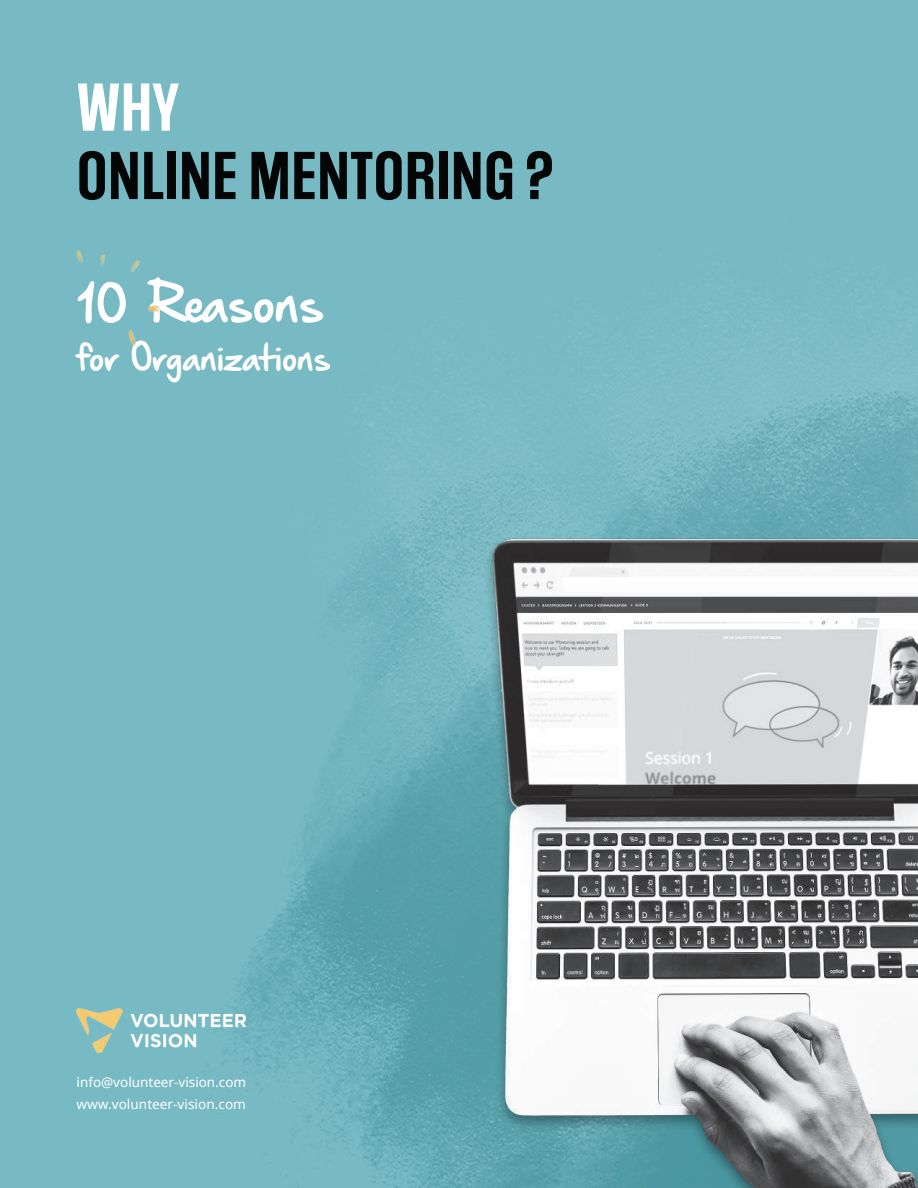
<style>
.page{position:relative;width:918px;height:1188px;background:#77bac4}
.page>*{position:absolute;margin:0;border:0;box-sizing:border-box;transform-origin:0 0}
.t1{font:63px "Hand Of Sean Pro";color:#fffefe}
.t2{font:600 57px "Social Gothic";color:#040505}
.t3{font:600 57px "Social Gothic";color:#fff}
.t4{font:43.5px "Hand Of Sean Pro";color:#fffefe}
.t5{font:13.5px/22.5px "Noto Sans";color:#fffefe}
</style>
<div class="page">
<img style="left:76px;top:273px;width:842px;height:915px">
<img style="left:76px;top:250px;width:91px;height:101px">
<img style="left:77px;top:1008px;width:168px;height:44px">
<img style="left:461px;top:521px;width:457px;height:667px">
<h2 class="t3" style="left:77px;top:70px;width:104px">WHY</h2>
<h2 class="t2" style="left:77px;top:139px;width:478px">ONLINE MENTORING ?</h2>
<h1 class="t1" style="left:77px;top:262px;width:249px">10 Reasons</h1>
<h3 class="t4" style="left:77px;top:329px;width:256px">for Organizations</h3>
<p class="t5" style="left:77px;top:1071px;width:171px">info@volunteer-vision.com www.volunteer-vision.com</p>
</div>
